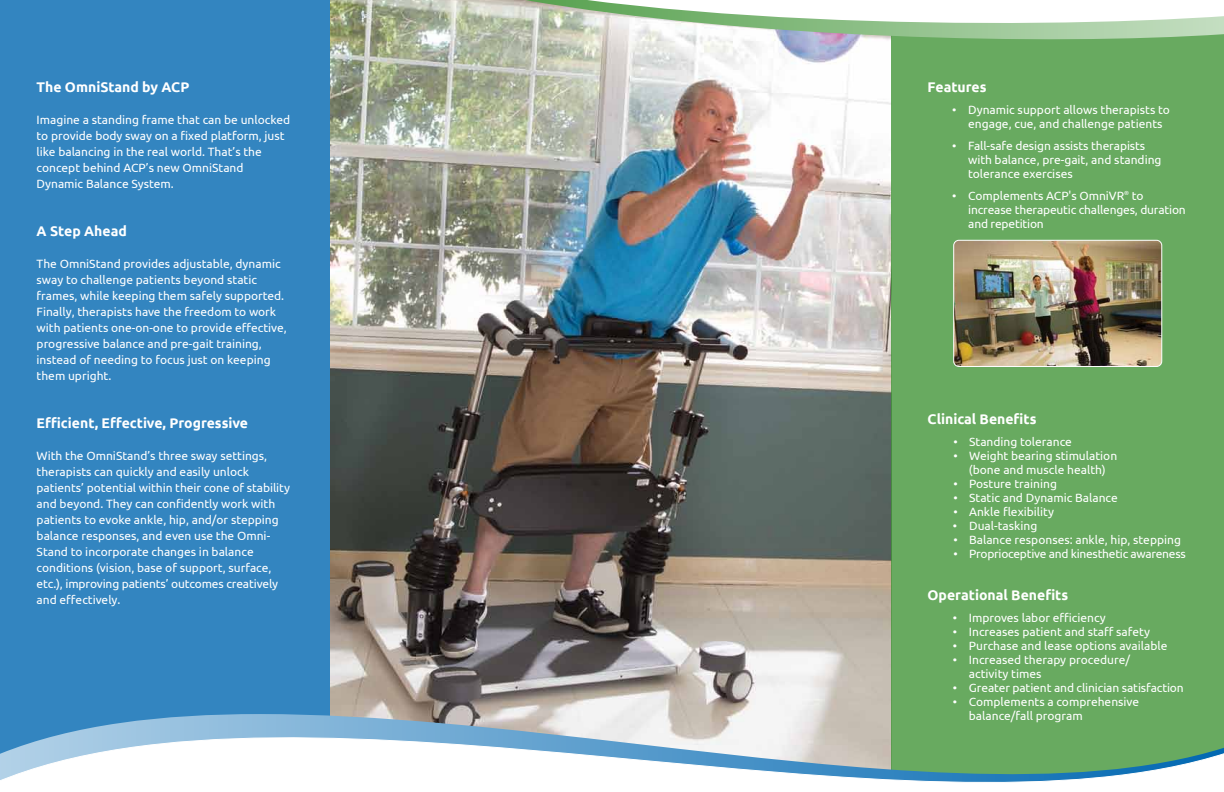
<style>
.page{position:relative;width:1224px;height:792px;background:#fff}
.page>*{position:absolute;margin:0;border:0;box-sizing:border-box;transform-origin:0 0}
.t1{font:700 14px "Ubuntu";color:#fff}
.t2{font:12px/16px "Ubuntu";color:#fff}
.t3{font:12px "Ubuntu";letter-spacing:-.02em;color:#fff}
</style>
<div class="page">
<img style="left:330px;top:0;width:561px;height:654px">
<div style="left:0;top:0;width:330px;height:792px;background:#3385c0"></div>
<div style="left:891px;top:0;width:333px;height:792px;background:#68aa60"></div>
<svg style="left:0;top:654px;width:1224px;height:138px"></svg>
<svg style="left:391px;top:0;width:833px;height:46px"></svg>
<img style="left:954px;top:240px;width:208px;height:126px">
<div style="left:953px;top:240px;width:209px;height:127px;border:1px solid #fff;border-radius:5px"></div>
<p class="t1" style="left:37px;top:79px;width:154px">The OmniStand by ACP</p>
<p class="t2" style="left:37px;top:111px;width:255px">Imagine a standing frame that can be unlocked to provide body sway on a fixed platform, just like balancing in the real world. That’s the concept behind ACP’s new OmniStand Dynamic Balance System.</p>
<p class="t1" style="left:37px;top:223px;width:92px">A Step Ahead</p>
<p class="t2" style="left:37px;top:255px;width:252px">The OmniStand provides adjustable, dynamic sway to challenge patients beyond static frames, while keeping them safely supported.<br>Finally, therapists have the freedom to work with patients one-on-one to provide effective, progressive balance and pre-gait training, instead of needing to focus just on keeping them upright.</p>
<p class="t1" style="left:37px;top:415px;width:213px">Efficient, Effective, Progressive</p>
<p class="t2" style="left:37px;top:447px;width:255px">With the OmniStand’s three sway settings, therapists can quickly and easily unlock patients’ potential within their cone of stability and beyond. They can confidently work with patients to evoke ankle, hip, and/or stepping balance responses, and even use the Omni-Stand to incorporate changes in balance conditions (vision, base of support, surface, etc.), improving patients’ outcomes creatively and effectively.</p>
<p class="t1" style="left:928px;top:79px;width:61px">Features</p>
<p class="t2" style="left:968px;top:102px;width:203px;line-height:14px;text-indent:-16px">• Dynamic support allows therapists to engage, cue, and challenge patients</p>
<p class="t2" style="left:968px;top:138px;width:195px;line-height:14px;text-indent:-16px">• Fall-safe design assists therapists with balance, pre-gait, and standing tolerance exercises</p>
<p class="t2" style="left:968px;top:188px;width:219px;line-height:14px;text-indent:-16px">• Complements ACP's OmniVR<sup>®</sup> to increase therapeutic challenges, duration and repetition</p>
<p class="t1" style="left:928px;top:411px;width:110px">Clinical Benefits</p>
<p class="t2" style="left:954px;top:433px;width:120px">• Standing tolerance</p>
<p class="t2" style="left:954px;top:448px;width:165px;line-height:14px;text-align:center">• Weight bearing stimulation (bone and muscle health)</p>
<p class="t2" style="left:954px;top:475px;width:105px">• Posture training</p>
<p class="t2" style="left:954px;top:489px;width:166px">• Static and Dynamic Balance</p>
<p class="t2" style="left:954px;top:503px;width:102px">• Ankle flexibility</p>
<p class="t2" style="left:953px;top:517px;width:86px">• Dual-tasking</p>
<p class="t2" style="left:954px;top:531px;width:229px">• Balance responses: ankle, hip, stepping</p>
<p class="t3" style="left:954px;top:547px;width:234px">• Proprioceptive and kinesthetic awareness</p>
<p class="t1" style="left:928px;top:587px;width:142px">Operational Benefits</p>
<p class="t2" style="left:953px;top:609px;width:154px">• Improves labor efficiency</p>
<p class="t2" style="left:953px;top:623px;width:199px">• Increases patient and staff safety</p>
<p class="t2" style="left:953px;top:637px;width:216px">• Purchase and lease options available</p>
<p class="t2" style="left:969px;top:652px;width:163px;line-height:14px;text-indent:-16px">• Increased therapy procedure/ activity times</p>
<p class="t2" style="left:953px;top:679px;width:232px">• Greater patient and clinician satisfaction</p>
<p class="t2" style="left:969px;top:694px;width:172px;line-height:14px;text-indent:-16px">• Complements a comprehensive balance/fall program</p>
</div>
